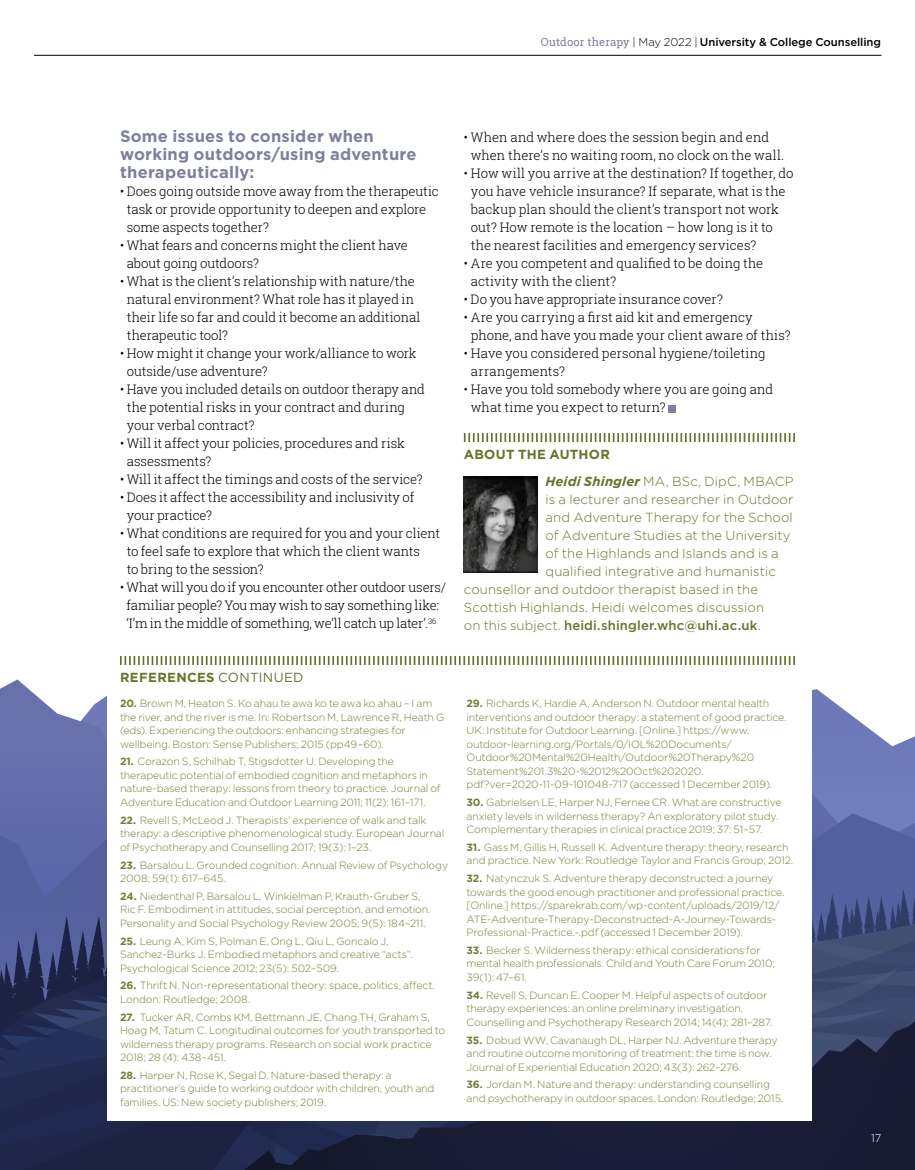
<style>
.page{position:relative;width:915px;height:1170px;background:#fff}
.page>*{position:absolute;margin:0;border:0;box-sizing:border-box;transform-origin:0 0}
.t1{font:700 16.5px/18px "Gotham";letter-spacing:.015em;color:#7d80a1}
.t2{font:300 13.2px/18px "Roboto Slab";letter-spacing:-.005em;color:#000}
.t3{font:300 13.2px/26.5px "Gotham";letter-spacing:.005em;color:#627625}
.t4{font:500 13.2px "Gotham";letter-spacing:.01em;color:#627625}
.t5{font:700 13.2px "Gotham";letter-spacing:.03em;color:#627625}
.t6{font:500 11.25px "Gotham";letter-spacing:-.005em;color:#000}
.t7{font:300 11.25px "Gotham";color:#fff}
.t8{font:300 10.5px/13.5px "Gotham";letter-spacing:-.015em;color:#708135}
.s1{font-family:"Roboto Slab";font-weight:400;color:#7d80a1}
.s2{font-weight:300}
.s3{font-weight:400}
.s4{font-weight:700}
.s5{font-weight:700;font-style:italic}
</style>
<div class="page">
<svg style="left:812px;top:689px;width:102px;height:107px"></svg>
<svg style="left:812px;top:796px;width:102px;height:56px;background:#626dab"></svg>
<svg style="left:0;top:679px;width:107px;height:117px"></svg>
<div style="left:0;top:796px;width:107px;height:56px;background:#606bab"></div>
<svg style="left:0;top:852px;width:107px;height:11px"></svg>
<svg style="left:0;top:863px;width:914px;height:307px;background:#343e69"></svg>
<svg style="left:244px;top:1021px;width:670px;height:148px;background:#1e243e"></svg>
<div style="left:107px;top:631px;width:704px;height:489px;background:#fff"></div>
<svg style="left:463px;top:433px;width:331px;height:9px"></svg>
<img style="left:463px;top:476px;width:74px;height:96px">
<div style="left:668px;top:405px;width:7px;height:7px;background:#7d80a1"></div>
<svg style="left:120px;top:656px;width:674px;height:9px"></svg>
<hr style="left:34px;top:55px;width:847px;height:1px;background:#000">
<p class="t6" style="left:540px;top:35px;width:341px"><span class="s1">Outdoor therapy</span> <span class="s2">| May 2022 |</span> University &amp; College Counselling</p>
<h1 class="t1" style="left:120px;top:127px;width:298px">Some issues to consider when working outdoors/using adventure therapeutically:</h1>
<p class="t2" style="left:127px;top:182px;width:313px;text-indent:-7px">• Does going outside move away from the therapeutic task or provide opportunity to deepen and explore some aspects together?</p>
<p class="t2" style="left:127px;top:236px;width:283px;text-indent:-7px">• What fears and concerns might the client have about going outdoors?</p>
<p class="t2" style="left:127px;top:272px;width:295px;text-indent:-7px">• What is the client’s relationship with nature/the natural environment? What role has it played in their life so far and could it become an additional therapeutic tool?</p>
<p class="t2" style="left:127px;top:344px;width:291px;text-indent:-7px">• How might it change your work/alliance to work outside/use adventure?</p>
<p class="t2" style="left:127px;top:380px;width:300px;text-indent:-7px">• Have you included details on outdoor therapy and the potential risks in your contract and during your verbal contract?</p>
<p class="t2" style="left:127px;top:434px;width:279px;text-indent:-7px">• Will it affect your policies, procedures and risk assessments?</p>
<p class="t2" style="left:120px;top:470px;width:304px">• Will it affect the timings and costs of the service?</p>
<p class="t2" style="left:127px;top:488px;width:289px;text-indent:-7px">• Does it affect the accessibility and inclusivity of your practice?</p>
<p class="t2" style="left:127px;top:524px;width:315px;text-indent:-7px">• What conditions are required for you and your client to feel safe to explore that which the client wants<br>to bring to the session?</p>
<p class="t2" style="left:120px;top:578px;width:327px;text-align:center">• What will you do if you encounter other outdoor users/ familiar people? You may wish to say something like: ‘I’m in the middle of something, we’ll catch up later’.<sup>36</sup></p>
<p class="t5" style="left:120px;top:669px;width:185px">REFERENCES <span class="s3">CONTINUED</span></p>
<p class="t8" style="left:120px;top:696px;width:325px"><span class="s4">20.</span> Brown M, Heaton S. Ko ahau te awa ko te awa ko ahau – I am the river, and the river is me. In: Robertson M, Lawrence R, Heath G (eds). Experiencing the outdoors: enhancing strategies for wellbeing. Boston: Sense Publishers; 2015 (pp49–60).</p>
<p class="t8" style="left:120px;top:754px;width:322px"><span class="s4">21.</span> Corazon S, Schilhab T, Stigsdotter U. Developing the therapeutic potential of embodied cognition and metaphors in nature-based therapy: lessons from theory to practice. Journal of Adventure Education and Outdoor Learning 2011; 11(2): 161–171.</p>
<p class="t8" style="left:120px;top:813px;width:326px"><span class="s4">22.</span> Revell S, McLeod J. Therapists’ experience of walk and talk therapy: a descriptive phenomenological study. European Journal of Psychotherapy and Counselling 2017; 19(3): 1–23.</p>
<p class="t8" style="left:120px;top:857px;width:329px"><span class="s4">23.</span> Barsalou L. Grounded cognition. Annual Review of Psychology<br>2008; 59(1): 617–645.</p>
<p class="t8" style="left:120px;top:889px;width:312px"><span class="s4">24.</span> Niedenthal P, Barsalou L, Winkielman P, Krauth-Gruber S,<br>Ric F. Embodiment in attitudes, social perception, and emotion.<br>Personality and Social Psychology Review 2005; 9(5): 184–211.</p>
<p class="t8" style="left:120px;top:933px;width:294px"><span class="s4">25.</span> Leung A, Kim S, Polman E, Ong L, Qiu L, Goncalo J,<br>Sanchez-Burks J. Embodied metaphors and creative “acts”.<br>Psychological Science 2012; 23(5): 502–509.</p>
<p class="t8" style="left:120px;top:978px;width:316px"><span class="s4">26.</span> Thrift N. Non-representational theory: space, politics, affect.<br>London: Routledge; 2008.</p>
<p class="t8" style="left:120px;top:1009px;width:326px"><span class="s4">27.</span> Tucker AR, Combs KM, Bettmann JE, Chang TH, Graham S, Hoag M, Tatum C. Longitudinal outcomes for youth transported to wilderness therapy programs. Research on social work practice 2018; 28 (4): 438–451.</p>
<p class="t8" style="left:120px;top:1068px;width:316px"><span class="s4">28.</span> Harper N, Rose K, Segal D. Nature-based therapy: a practitioner’s guide to working outdoor with children, youth and families. US: New society publishers; 2019.</p>
<p class="t2" style="left:470px;top:128px;width:314px;text-indent:-7px">• When and where does the session begin and end when there’s no waiting room, no clock on the wall.</p>
<p class="t2" style="left:470px;top:164px;width:324px;text-indent:-7px">• How will you arrive at the destination? If together, do you have vehicle insurance? If separate, what is the backup plan should the client’s transport not work out? How remote is the location – how long is it to the nearest facilities and emergency services?</p>
<p class="t2" style="left:470px;top:254px;width:294px;text-indent:-7px">• Are you competent and qualified to be doing the activity with the client?</p>
<p class="t2" style="left:463px;top:290px;width:261px">• Do you have appropriate insurance cover?</p>
<p class="t2" style="left:470px;top:308px;width:321px;text-indent:-7px">• Are you carrying a first aid kit and emergency phone, and have you made your client aware of this?</p>
<p class="t2" style="left:470px;top:344px;width:296px;text-indent:-7px">• Have you considered personal hygiene/toileting arrangements?</p>
<p class="t2" style="left:470px;top:380px;width:304px;text-indent:-7px">• Have you told somebody where you are going and what time you expect to return?</p>
<p class="t3" style="left:545px;top:441px;width:249px;text-indent:-81px"><span class="s4">ABOUT THE AUTHOR<br></span><span class="s5">Heidi Shingler</span> MA, BSc, DipC, MBACP</p>
<p class="t3" style="left:545px;top:485px;width:249px">is a lecturer and researcher in Outdoor</p>
<p class="t3" style="left:545px;top:503px;width:249px">and Adventure Therapy for the School</p>
<p class="t3" style="left:545px;top:521px;width:246px">of Adventure Studies at the University</p>
<p class="t3" style="left:545px;top:539px;width:234px">of the Highlands and Islands and is a</p>
<p class="t3" style="left:545px;top:557px;width:232px">qualified integrative and humanistic</p>
<p class="t3" style="left:463px;top:575px;width:295px">counsellor and outdoor therapist based in the</p>
<p class="t3" style="left:463px;top:593px;width:301px">Scottish Highlands. Heidi welcomes discussion</p>
<p class="t4" style="left:463px;top:617px;width:298px"><span class="s2">on this subject.</span> heidi.shingler.whc@uhi.ac.uk<span class="s2">.</span></p>
<p class="t8" style="left:466px;top:696px;width:322px"><span class="s4">29.</span> Richards K, Hardie A, Anderson N. Outdoor mental health interventions and outdoor therapy: a statement of good practice.<br>UK: Institute for Outdoor Learning. [Online.] https://www. outdoor-learning.org/Portals/0/IOL%20Documents/ Outdoor%20Mental%20Health/Outdoor%20Therapy%20<br>Statement%201.3%20-%2012%20Oct%202020. pdf?ver=2020-11-09-101048-717 (accessed 1 December 2019).</p>
<p class="t8" style="left:466px;top:795px;width:316px"><span class="s4">30.</span> Gabrielsen LE, Harper NJ, Fernee CR. What are constructive anxiety levels in wilderness therapy? An exploratory pilot study.<br>Complementary therapies in clinical practice 2019; 37: 51–57.</p>
<p class="t8" style="left:466px;top:840px;width:328px"><span class="s4">31.</span> Gass M, Gillis H, Russell K. Adventure therapy: theory, research and practice. New York: Routledge Taylor and Francis Group; 2012.</p>
<p class="t8" style="left:466px;top:871px;width:319px"><span class="s4">32.</span> Natynczuk S. Adventure therapy deconstructed: a journey towards the good enough practitioner and professional practice. [Online.] https://sparekrab.com/wp-content/uploads/2019/12/ ATE-Adventure-Therapy-Deconstructed-A-Journey-Towards-Professional-Practice.-.pdf (accessed 1 December 2019).</p>
<p class="t8" style="left:466px;top:943px;width:310px"><span class="s4">33.</span> Becker S. Wilderness therapy: ethical considerations for mental health professionals. Child and Youth Care Forum 2010;<br>39(1): 47–61.</p>
<p class="t8" style="left:466px;top:988px;width:307px"><span class="s4">34.</span> Revell S, Duncan E. Cooper M. Helpful aspects of outdoor therapy experiences: an online preliminary investigation.<br>Counselling and Psychotherapy Research 2014; 14(4): 281–287.</p>
<p class="t8" style="left:466px;top:1032px;width:312px"><span class="s4">35.</span> Dobud WW, Cavanaugh DL, Harper NJ. Adventure therapy and routine outcome monitoring of treatment: the time is now.<br>Journal of Experiential Education 2020; 43(3): 262–276.</p>
<p class="t8" style="left:466px;top:1077px;width:318px"><span class="s4">36.</span> Jordan M. Nature and therapy: understanding counselling and psychotherapy in outdoor spaces. London: Routledge; 2015.</p>
<p class="t7" style="left:870px;top:1131px;width:12px">17</p>
</div>
